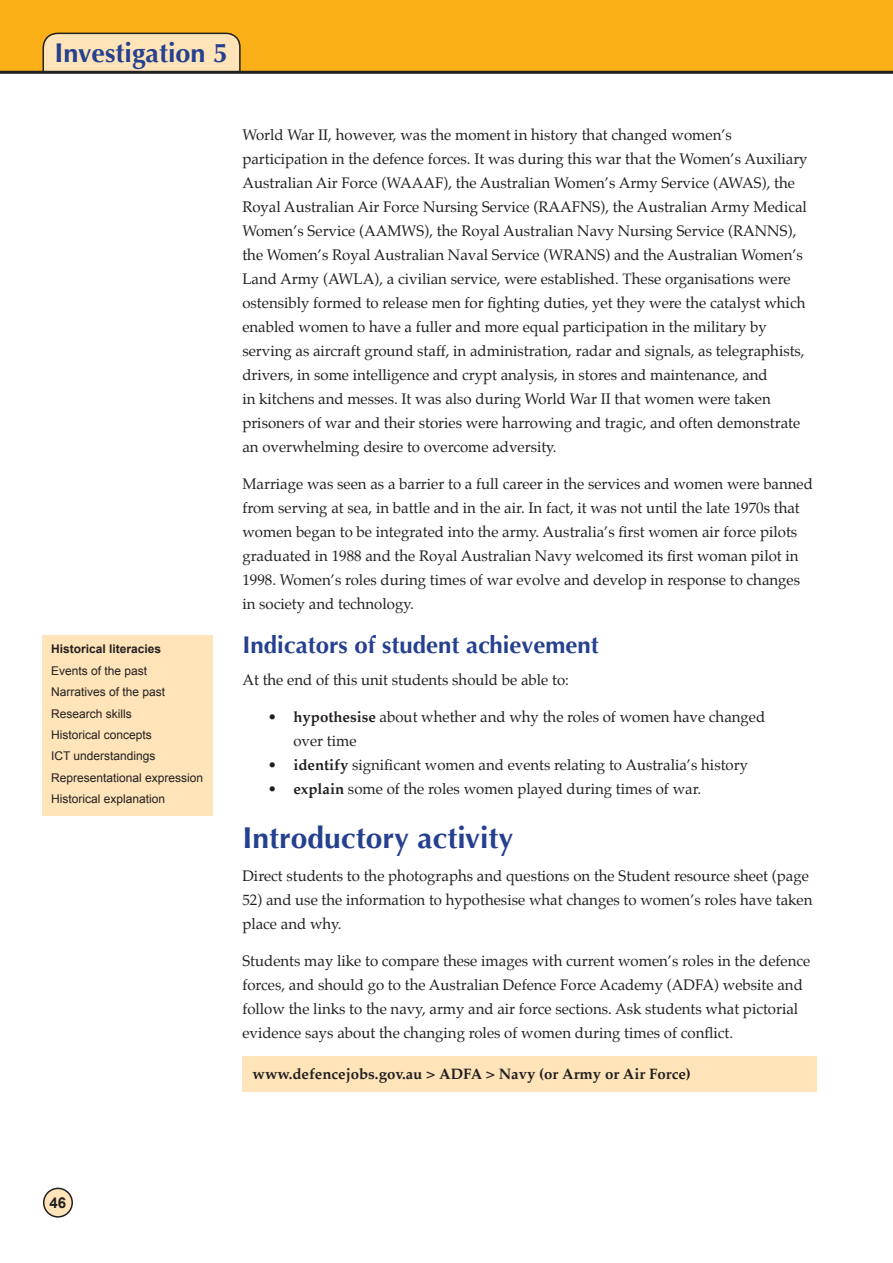
<style>
.page{position:relative;width:893px;height:1263px;background:#fff}
.page>*{position:absolute;margin:0;border:0;box-sizing:border-box;transform-origin:0 0}
.heading_1{font:700 30px "Optima";color:#25408f}
.Section_title{font:700 27px "Optima";color:#25408f}
.Heading_2_followon{font:700 24px "Optima";color:#25408f}
.Body{font:15px/24px "Palatino";color:#231f20}
.List_Bullet{font:15px/24px "Palatino";color:#231f20}
.web_panel{font:700 15px "Palatino";color:#231f20}
.Page_Numbers{font:700 15px "Arial";color:#231f20}
.Photo_Captions{font:12px "Arial";color:#231f20}
.Photo_Captions-2{font:700 12px "Arial";color:#231f20}
.s1{font-weight:700}
</style>
<div class="page">
<div style="left:44px;top:1188px;width:28px;height:29px;background:#fee4b8;border-radius:50%"></div>
<div style="left:43px;top:1187px;width:30px;height:30px;border:2px solid #231f20;border-radius:50%"></div>
<div style="left:0;top:0;width:893px;height:72px;background:#fbb017"></div>
<svg style="left:42px;top:32px;width:199px;height:39px;background:#f1d7aa"></svg>
<hr style="left:0;top:71px;width:893px;height:3px;background:#231f20">
<div style="left:242px;top:1056px;width:574px;height:36px;background:#fee4b8"></div>
<div style="left:43px;top:636px;width:170px;height:180px;background:#fee4b8"></div>
<p class="Section_title" style="left:55px;top:37px;width:175px">Investigation 5</p>
<p class="Photo_Captions-2" style="left:51px;top:642px;width:112px">Historical literacies</p>
<p class="Photo_Captions" style="left:51px;top:664px;width:98px">Events of the past</p>
<p class="Photo_Captions" style="left:51px;top:685px;width:116px">Narratives of the past</p>
<p class="Photo_Captions" style="left:51px;top:707px;width:82px">Research skills</p>
<p class="Photo_Captions" style="left:51px;top:728px;width:102px">Historical concepts</p>
<p class="Photo_Captions" style="left:51px;top:749px;width:106px">ICT understandings</p>
<p class="Photo_Captions" style="left:51px;top:771px;width:154px">Representational expression</p>
<p class="Photo_Captions" style="left:51px;top:792px;width:116px">Historical explanation</p>
<p class="Body" style="left:242px;top:124px;width:567px">World War II, however, was the moment in history that changed women’s participation in the defence forces. It was during this war that the Women’s Auxiliary Australian Air Force (WAAAF), the Australian Women’s Army Service (AWAS), the Royal Australian Air Force Nursing Service (RAAFNS), the Australian Army Medical Women’s Service (AAMWS), the Royal Australian Navy Nursing Service (RANNS), the Women’s Royal Australian Naval Service (WRANS) and the Australian Women’s Land Army (AWLA), a civilian service, were established. These organisations were ostensibly formed to release men for fighting duties, yet they were the catalyst which enabled women to have a fuller and more equal participation in the military by serving as aircraft ground staff, in administration, radar and signals, as telegraphists, drivers, in some intelligence and crypt analysis, in stores and maintenance, and<br>in kitchens and messes. It was also during World War II that women were taken prisoners of war and their stories were harrowing and tragic, and often demonstrate an overwhelming desire to overcome adversity.</p>
<p class="Body" style="left:242px;top:473px;width:572px">Marriage was seen as a barrier to a full career in the services and women were banned from serving at sea, in battle and in the air. In fact, it was not until the late 1970s that women began to be integrated into the army. Australia’s first women air force pilots graduated in 1988 and the Royal Australian Navy welcomed its first woman pilot in 1998. Women’s roles during times of war evolve and develop in response to changes in society and technology.</p>
<p class="Heading_2_followon" style="left:242px;top:631px;width:358px">Indicators of student achievement</p>
<p class="Body" style="left:242px;top:669px;width:328px">At the end of this unit students should be able to:</p>
<p class="List_Bullet" style="left:293px;top:706px;width:473px;text-indent:-26px">• <span class="s1">hypothesise</span> about whether and why the roles of women have changed over time</p>
<p class="List_Bullet" style="left:268px;top:754px;width:482px">• <span class="s1">identify</span> significant women and events relating to Australia’s history</p>
<p class="List_Bullet" style="left:268px;top:778px;width:435px">• <span class="s1">explain</span> some of the roles women played during times of war.</p>
<p class="heading_1" style="left:242px;top:821px;width:273px">Introductory activity</p>
<p class="Body" style="left:242px;top:865px;width:568px">Direct students to the photographs and questions on the Student resource sheet (page</p>
<p class="Body" style="left:242px;top:889px;width:571px">52) and use the information to hypothesise what changes to women’s roles have taken place and why.</p>
<p class="Body" style="left:242px;top:950px;width:569px">Students may like to compare these images with current women’s roles in the defence forces, and should go to the Australian Defence Force Academy (ADFA) website and follow the links to the navy, army and air force sections. Ask students what pictorial evidence says about the changing roles of women during times of conflict.</p>
<p class="web_panel" style="left:253px;top:1064px;width:440px">www.defencejobs.gov.au &gt; ADFA &gt; Navy (or Army or Air Force)</p>
<p class="Page_Numbers" style="left:49px;top:1194px;width:18px">46</p>
</div>
